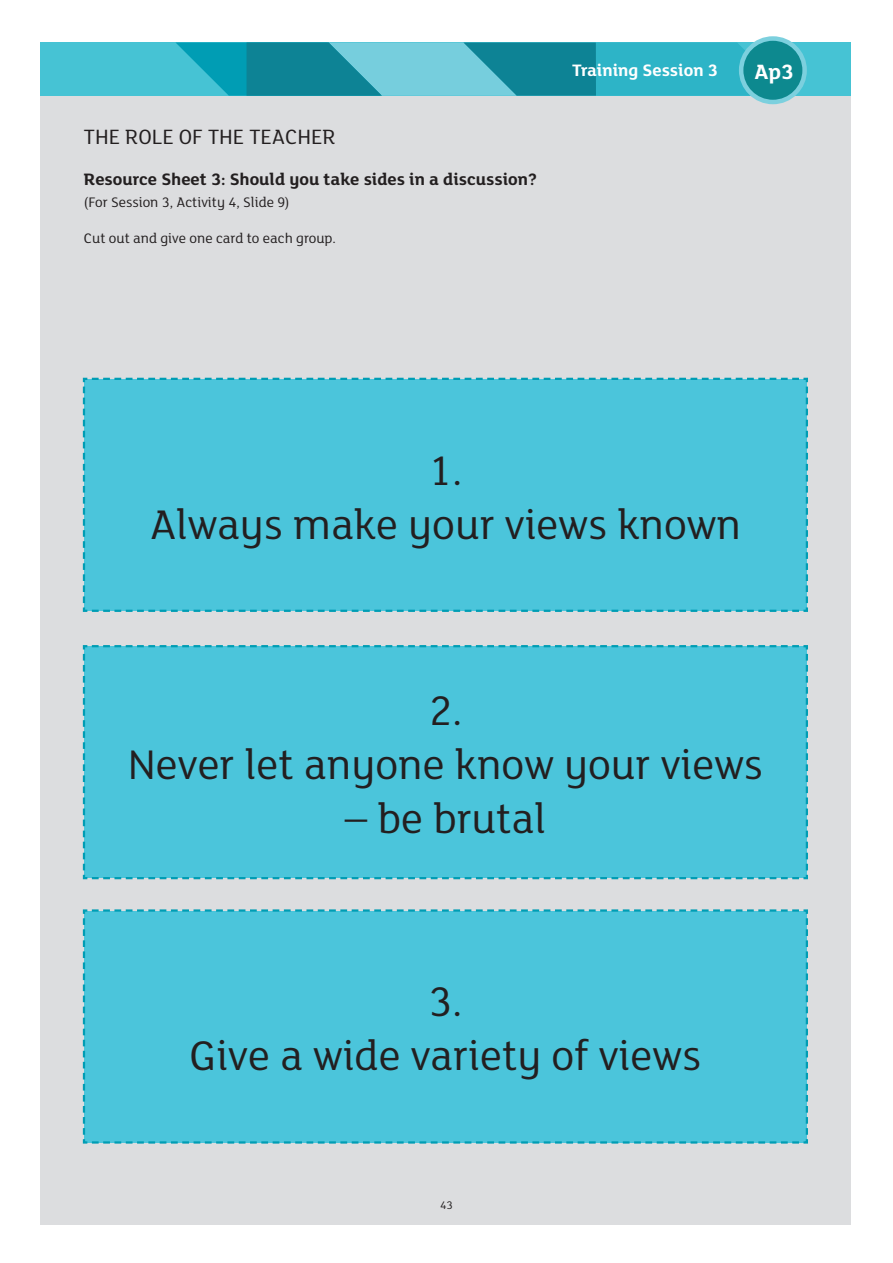
<style>
.page{position:relative;width:893px;height:1263px;background:#fff}
.page>*{position:absolute;margin:0;border:0;box-sizing:border-box;transform-origin:0 0}
.Slide_Titles{font:45px "FS Lola";color:#231f20}
.Slide_Titles-2{font:22.5px "FS Lola";color:#231f20}
.Slide_Titles-3{font:700 22.5px "FS Lola";color:#fff}
.Slide_Titles-4{font:700 18px "FS Lola";color:#231f20}
.Slide_Titles-5{font:700 18px "FS Lola";color:#fff}
.Slide_Titles-6{font:15px "FS Lola";color:#231f20}
.t1{font:12px "FS Lola";color:#231f20}
</style>
<div class="page">
<div style="left:40px;top:96px;width:810px;height:1129px;background:#dcdddf"></div>
<div style="left:40px;top:43px;width:810px;height:53px;background:#46c3d4"></div>
<svg style="left:176px;top:43px;width:614px;height:53px;background:#30a6b8"></svg>
<div style="left:82px;top:377px;width:726px;height:235px;background:#4bc5db"></div>
<div style="left:82px;top:645px;width:726px;height:235px;background:#4bc5db"></div>
<div style="left:82px;top:909px;width:726px;height:235px;background:#4bc5db"></div>
<div style="left:741px;top:39px;width:64px;height:63px;background:#0d898f;border-radius:50%"></div>
<div style="left:739px;top:36px;width:68px;height:68px;border:4px solid #7cd0de;border-radius:50%"></div>
<p class="Slide_Titles-2" style="left:84px;top:122px;width:253px">THE ROLE OF THE TEACHER</p>
<p class="Slide_Titles-4" style="left:84px;top:167px;width:455px">Resource Sheet 3: Should you take sides in a discussion?</p>
<p class="Slide_Titles-6" style="left:84px;top:192px;width:207px">(For Session 3, Activity 4, Slide 9)</p>
<p class="Slide_Titles-6" style="left:84px;top:228px;width:253px">Cut out and give one card to each group.</p>
<p class="Slide_Titles-5" style="left:572px;top:58px;width:147px">Training Session 3</p>
<p class="Slide_Titles-3" style="left:754px;top:56px;width:41px">Ap3</p>
<p class="Slide_Titles" style="left:428px;top:440px;width:36px">1.</p>
<p class="Slide_Titles" style="left:150px;top:494px;width:593px">Always make your views known</p>
<p class="Slide_Titles" style="left:428px;top:681px;width:36px">2.</p>
<p class="Slide_Titles" style="left:128px;top:735px;width:637px">Never let anyone know your views</p>
<p class="Slide_Titles" style="left:345px;top:789px;width:203px">– be brutal</p>
<p class="Slide_Titles" style="left:428px;top:972px;width:36px">3.</p>
<p class="Slide_Titles" style="left:190px;top:1026px;width:513px">Give a wide variety of views</p>
<p class="t1" style="left:440px;top:1197px;width:14px">43</p>
</div>
